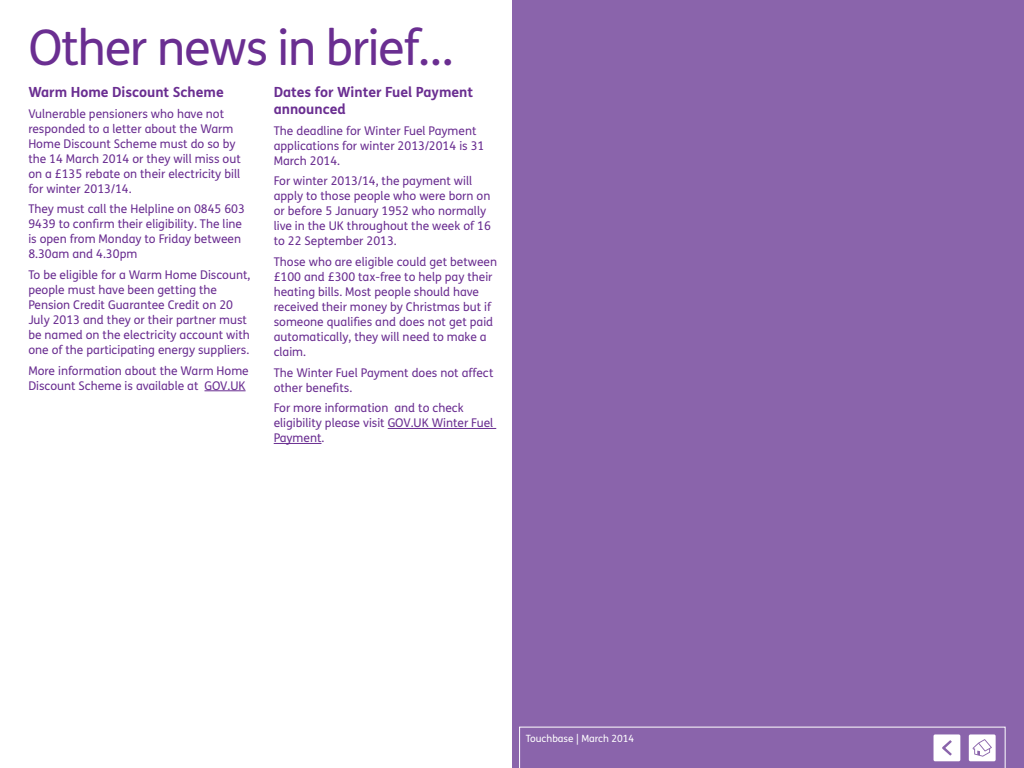
<style>
.page{position:relative;width:1024px;height:768px;background:#fff}
.page>*{position:absolute;margin:0;border:0;box-sizing:border-box;transform-origin:0 0}
.HEADING{font:49px "FS Me";letter-spacing:-.03em;color:#6a2e91}
.BODY{font:700 14px/17px "FS Me";color:#6a2e91}
.BODY-2{font:12px/15px "FS Me";color:#6a2e91}
.t1{font:10px "FS Me";color:#fff}
</style>
<div class="page">
<div style="left:512px;top:0;width:512px;height:768px;background:#8a64ab"></div>
<svg style="left:519px;top:727px;width:487px;height:41px"></svg>
<hr style="left:205px;top:390px;width:41px;height:1px;background:#6a2e91">
<hr style="left:388px;top:428px;width:108px;height:1px;background:#6a2e91">
<hr style="left:274px;top:443px;width:48px;height:1px;background:#6a2e91">
<p class="HEADING" style="left:28px;top:14px;width:427px">Other news in brief…</p>
<p class="BODY" style="left:28px;top:83px;width:197px">Warm Home Discount Scheme</p>
<p class="BODY-2" style="left:28px;top:106px;width:214px">Vulnerable pensioners who have not responded to a letter about the Warm Home Discount Scheme must do so by the 14 March 2014 or they will miss out on a £135 rebate on their electricity bill for winter 2013/14.</p>
<p class="BODY-2" style="left:28px;top:201px;width:218px">They must call the Helpline on 0845 603<br>9439 to confirm their eligibility. The line is open from Monday to Friday between 8.30am and 4.30pm</p>
<p class="BODY-2" style="left:28px;top:267px;width:223px">To be eligible for a Warm Home Discount, people must have been getting the Pension Credit Guarantee Credit on 20<br>July 2013 and they or their partner must be named on the electricity account with one of the participating energy suppliers.</p>
<p class="BODY-2" style="left:28px;top:363px;width:222px">More information about the Warm Home<br>Discount Scheme is available at</p>
<p class="BODY" style="left:274px;top:83px;width:201px">Dates for Winter Fuel Payment announced</p>
<p class="BODY-2" style="left:274px;top:123px;width:212px">The deadline for Winter Fuel Payment applications for winter 2013/2014 is 31<br>March 2014.</p>
<p class="BODY-2" style="left:274px;top:173px;width:219px">For winter 2013/14, the payment will apply to those people who were born on or before 5 January 1952 who normally live in the UK throughout the week of 16 to 22 September 2013.</p>
<p class="BODY-2" style="left:274px;top:254px;width:225px">Those who are eligible could get between £100 and £300 tax-free to help pay their heating bills. Most people should have received their money by Christmas but if someone qualifies and does not get paid automatically, they will need to make a claim.</p>
<p class="BODY-2" style="left:274px;top:365px;width:221px">The Winter Fuel Payment does not affect other benefits.</p>
<p class="BODY-2" style="left:274px;top:400px;width:221px">For more information and to check eligibility please visit GOV.UK Winter Fuel<br>Payment.</p>
<p class="BODY-2" style="left:205px;top:378px;width:43px">GOV.UK</p>
<p class="t1" style="left:526px;top:732px;width:110px">Touchbase | March 2014</p>
</div>
